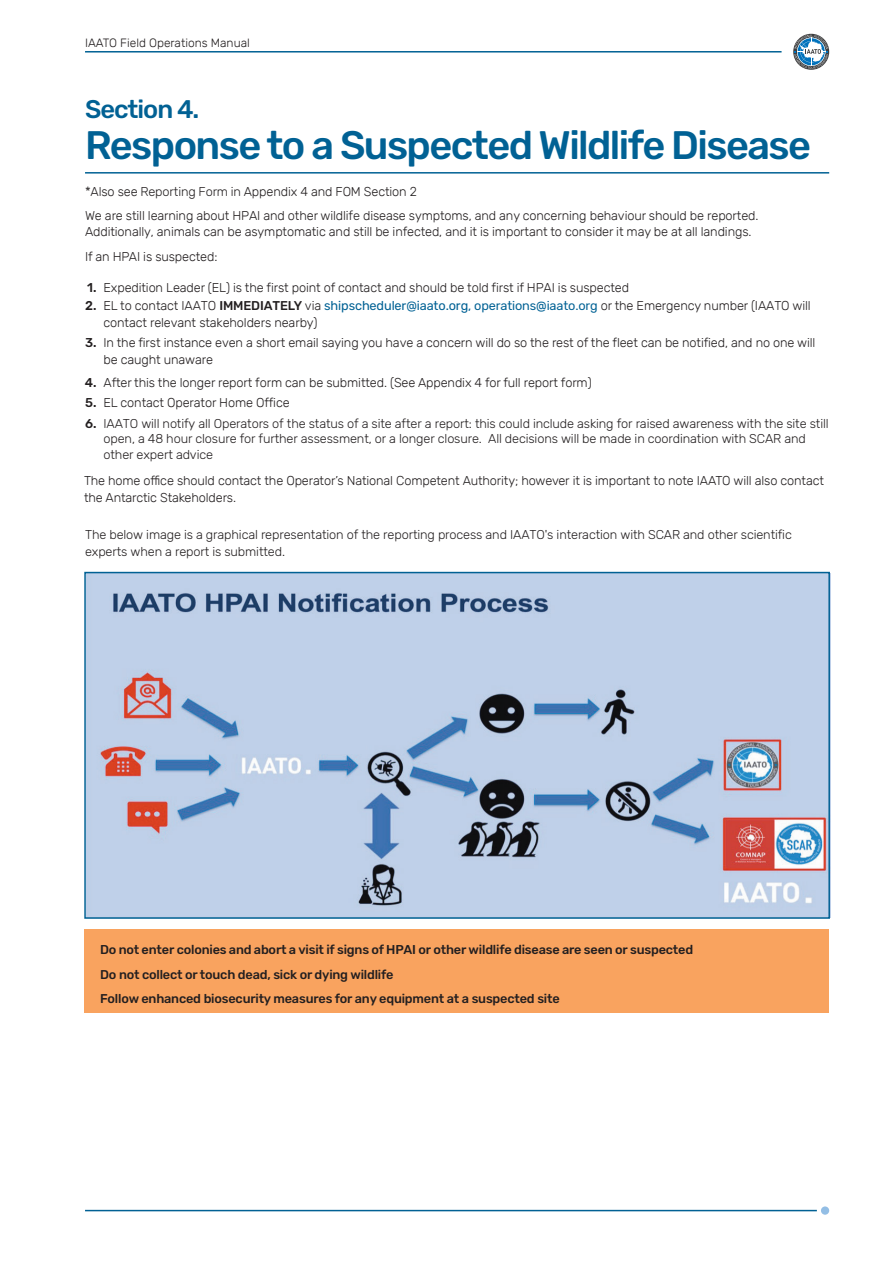
<style>
.page{position:relative;width:893px;height:1263px;background:#fff}
.page>*{position:absolute;margin:0;border:0;box-sizing:border-box;transform-origin:0 0}
.t1{font:500 39.75px "Rubik";letter-spacing:-.04em;color:#016194}
.t2{font:500 25.5px "Rubik";letter-spacing:-.04em;color:#016194}
.t3{font:300 12.75px/16.5px "Rubik";letter-spacing:-.01em;color:#231f20}
.t4{font:500 12.75px/24.8px "Rubik";letter-spacing:-.015em;color:#231f20}
.t5{font:300 12px "Rubik";color:#231f20}
.s1{font-weight:500}
.s2{font-weight:400;color:#016194}
</style>
<div class="page">
<hr style="left:85px;top:51px;width:697px;height:2px;background:#016194">
<svg style="left:793px;top:34px;width:36px;height:36px"></svg>
<svg style="left:794px;top:35px;width:34px;height:34px"></svg>
<hr style="left:85px;top:1210px;width:732px;height:1px;background:#016194">
<div style="left:821px;top:1206px;width:8px;height:9px;background:#93bee5;border-radius:50%"></div>
<hr style="left:85px;top:172px;width:744px;height:2px;background:#016194">
<div style="left:84px;top:929px;width:744px;height:84px;background:#f9a35f"></div>
<img style="left:87px;top:575px;width:740px;height:341px">
<div style="left:84px;top:572px;width:746px;height:347px;border:2px solid #016194"></div>
<p class="t5" style="left:85px;top:37px;width:166px">IAATO Field Operations Manual</p>
<h2 class="t2" style="left:85px;top:95px;width:116px">Section 4.</h2>
<h1 class="t1" style="left:85px;top:123px;width:727px">Response to a Suspected Wildlife Disease</h1>
<p class="t3" style="left:85px;top:181px;width:675px;line-height:23.5px">*Also see Reporting Form in Appendix 4 and FOM Section 2<br>We are still learning about HPAI and other wildlife disease symptoms, and any concerning behaviour should be reported.</p>
<p class="t3" style="left:85px;top:220px;width:668px;line-height:24.8px">Additionally, animals can be asymptomatic and still be infected, and it is important to consider it may be at all landings.<br>If an HPAI is suspected:</p>
<p class="t3" style="left:87px;top:280px;width:543px"><span class="s1">1.</span> Expedition Leader (EL) is the first point of contact and should be told first if HPAI is suspected</p>
<p class="t3" style="left:103px;top:298px;width:709px;text-indent:-18px"><span class="s1">2.</span> EL to contact IAATO <span class="s1">IMMEDIATELY</span> via <span class="s2">shipscheduler@iaato.org, operations@iaato.org</span> or the Emergency number (IAATO will contact relevant stakeholders nearby)</p>
<p class="t3" style="left:103px;top:335px;width:713px;text-indent:-18px"><span class="s1">3.</span> In the first instance even a short email saying you have a concern will do so the rest of the fleet can be notified, and no one will be caught unaware</p>
<p class="t3" style="left:85px;top:374px;width:508px"><span class="s1">4.</span> After this the longer report form can be submitted. (See Appendix 4 for full report form)</p>
<p class="t3" style="left:85px;top:395px;width:206px"><span class="s1">5.</span> EL contact Operator Home Office</p>
<p class="t3" style="left:103px;top:416px;width:727px;line-height:15.3px;text-indent:-18px"><span class="s1">6.</span> IAATO will notify all Operators of the status of a site after a report: this could include asking for raised awareness with the site still open, a 48 hour closure for further assessment, or a longer closure. All decisions will be made in coordination with SCAR and other expert advice</p>
<p class="t3" style="left:84px;top:473px;width:741px">The home office should contact the Operator’s National Competent Authority; however it is important to note IAATO will also contact the Antarctic Stakeholders.</p>
<p class="t3" style="left:85px;top:527px;width:708px">The below image is a graphical representation of the reporting process and IAATO's interaction with SCAR and other scientific experts when a report is submitted.</p>
<p class="t4" style="left:100px;top:937px;width:595px">Do not enter colonies and abort a visit if signs of HPAI or other wildlife disease are seen or suspected<br>Do not collect or touch dead, sick or dying wildlife<br>Follow enhanced biosecurity measures for any equipment at a suspected site</p>
</div>
